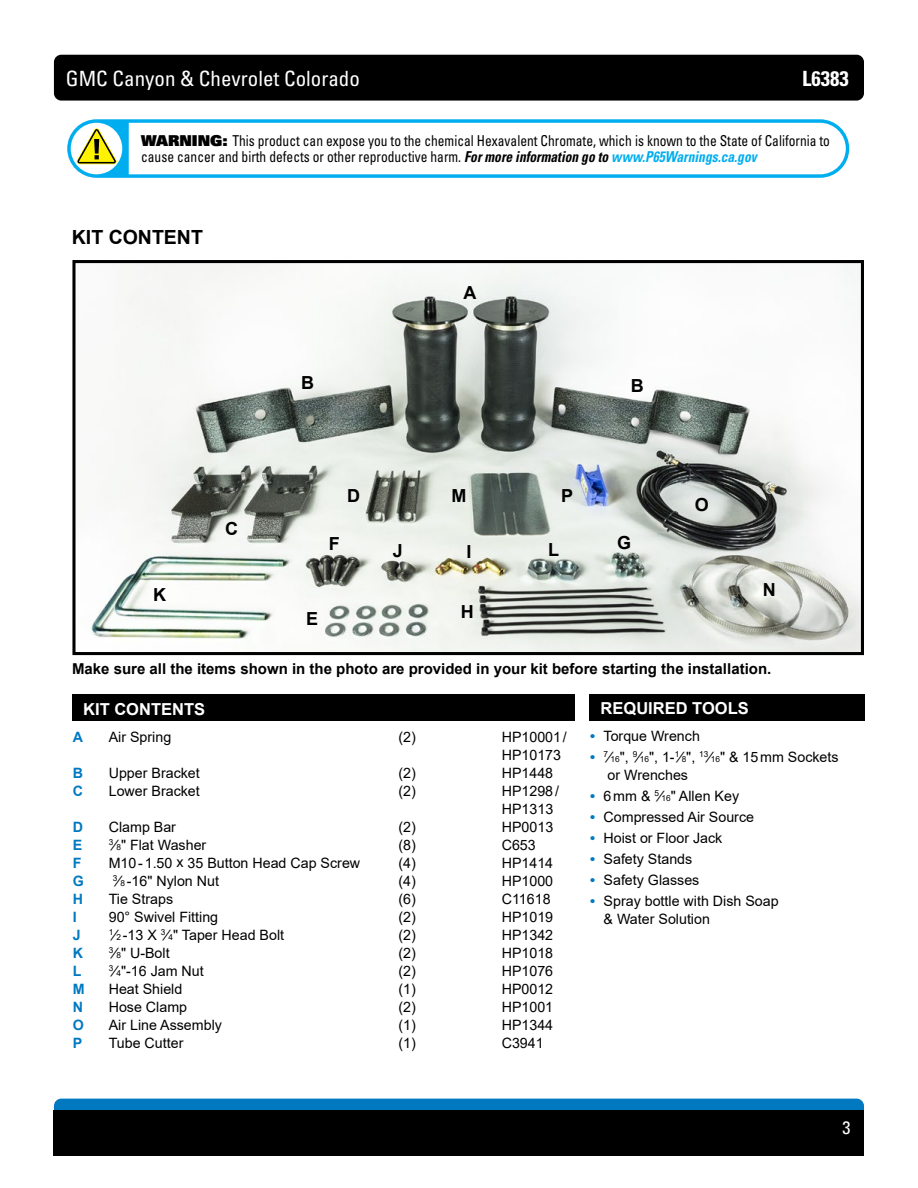
<style>
.page{position:relative;width:918px;height:1188px;background:#fff}
.page>*{position:absolute;margin:0;border:0;box-sizing:border-box;transform-origin:0 0}
.t1{font:condensed 21px "Univers LT Std";color:#fff}
.t2{font:700 condensed 21px "Univers LT Std";color:#fff}
.t3{font:700 19.5px "Arial";color:#000}
.t4{font:700 18px "Arial";color:#000}
.t5{font:condensed 18px "Univers LT Std";color:#fff}
.t6{font:700 16.5px "Arial";color:#fff}
.t7{font:condensed 15px/16.5px "Univers LT Std";color:#000;scale:.9 1}
.t8{font:700 15px "Arial";color:#000}
.t9{font:14.25px/18px "Arial";color:#000}
.t10{font:700 14.25px "Arial";color:#0079c1}
.s1{font-family:"Univers LT Std X Black";font-stretch:normal}
.s2{font-weight:700;font-style:italic}
.s3{font-weight:700;font-style:italic;color:#00aeef}
.s4{font-size:8.25px}
.s5{font-weight:700;color:#0079c1}
</style>
<div class="page">
<div style="left:54px;top:55px;width:810px;height:46px;background:#000;border-radius:7px"></div>
<div style="left:54px;top:1099px;width:810px;height:45px;background:#0079c1;border-radius:7px"></div>
<div style="left:54px;top:1110px;width:810px;height:46px;background:#000"></div>
<img style="left:90px;top:264px;width:770px;height:387px">
<div style="left:72px;top:260px;width:792px;height:395px;border:3px solid #000"></div>
<div style="left:590px;top:694px;width:275px;height:26px;background:#000"></div>
<div style="left:72px;top:694px;width:502px;height:26px;background:#000"></div>
<div style="left:67px;top:119px;width:782px;height:59px;background:linear-gradient(to right,#02afef,#00aeef);border-radius:29px"></div>
<svg style="left:129px;top:123px;width:717px;height:51px"></svg>
<div style="left:71px;top:123px;width:51px;height:51px;background:#fff;border-radius:50%"></div>
<svg style="left:77px;top:128px;width:40px;height:36px"></svg>
<h1 class="t1" style="left:66px;top:65px;width:295px">GMC Canyon &amp; Chevrolet Colorado</h1>
<h1 class="t2" style="left:802px;top:65px;width:48px">L6383</h1>
<p class="t7" style="left:141px;top:132px;width:767px"><span class="s1">WARNING:</span> This product can expose you to the chemical Hexavalent Chromate, which is known to the State of California to cause cancer and birth defects or other reproductive harm. <span class="s2">For more information go to</span> <span class="s3">www.P65Warnings.ca.gov</span></p>
<h2 class="t3" style="left:72px;top:223px;width:133px">KIT CONTENT</h2>
<p class="t4" style="left:153px;top:582px;width:14px">K</p>
<p class="t4" style="left:225px;top:516px;width:14px">C</p>
<p class="t4" style="left:463px;top:280px;width:14px">A</p>
<p class="t4" style="left:301px;top:370px;width:14px">B</p>
<p class="t4" style="left:631px;top:373px;width:14px">B</p>
<p class="t4" style="left:347px;top:483px;width:14px">D</p>
<p class="t4" style="left:329px;top:531px;width:12px">F</p>
<p class="t4" style="left:306px;top:606px;width:14px">E</p>
<p class="t4" style="left:452px;top:483px;width:16px">M</p>
<p class="t4" style="left:561px;top:483px;width:14px">P</p>
<p class="t4" style="left:393px;top:538px;width:12px">J</p>
<p class="t4" style="left:466px;top:539px;width:7px">I</p>
<p class="t4" style="left:461px;top:599px;width:14px">H</p>
<p class="t4" style="left:548px;top:537px;width:12px">L</p>
<p class="t4" style="left:617px;top:530px;width:16px">G</p>
<p class="t4" style="left:695px;top:492px;width:16px">O</p>
<p class="t4" style="left:763px;top:577px;width:14px">N</p>
<p class="t8" style="left:72px;top:658px;width:701px">Make sure all the items shown in the photo are provided in your kit before starting the installation.</p>
<p class="t6" style="left:83px;top:698px;width:123px">KIT CONTENTS</p>
<p class="t10" style="left:73px;top:727px;width:12px">A</p>
<p class="t9" style="left:109px;top:728px;width:64px">Air Spring</p>
<p class="t9" style="left:399px;top:728px;width:19px">(2)</p>
<p class="t9" style="left:502px;top:728px;width:67px">HP10001/<br>HP10173</p>
<p class="t10" style="left:73px;top:763px;width:12px">B</p>
<p class="t9" style="left:109px;top:764px;width:93px">Upper Bracket</p>
<p class="t9" style="left:399px;top:764px;width:19px">(2)</p>
<p class="t9" style="left:502px;top:764px;width:53px">HP1448</p>
<p class="t10" style="left:73px;top:781px;width:12px">C</p>
<p class="t9" style="left:109px;top:782px;width:93px">Lower Bracket</p>
<p class="t9" style="left:399px;top:782px;width:19px">(2)</p>
<p class="t9" style="left:502px;top:782px;width:59px">HP1298/<br>HP1313</p>
<p class="t10" style="left:73px;top:817px;width:12px">D</p>
<p class="t9" style="left:109px;top:818px;width:69px">Clamp Bar</p>
<p class="t9" style="left:399px;top:818px;width:19px">(2)</p>
<p class="t9" style="left:502px;top:818px;width:53px">HP0013</p>
<p class="t10" style="left:73px;top:835px;width:11px">E</p>
<p class="t9" style="left:109px;top:836px;width:99px"><sup>3</sup>⁄<span class="s4">8</span>" Flat Washer</p>
<p class="t9" style="left:399px;top:836px;width:19px">(8)</p>
<p class="t9" style="left:502px;top:836px;width:36px">C653</p>
<p class="t10" style="left:73px;top:853px;width:10px">F</p>
<p class="t9" style="left:109px;top:854px;width:253px">M10-1.50 x 35 Button Head Cap Screw</p>
<p class="t9" style="left:399px;top:854px;width:19px">(4)</p>
<p class="t9" style="left:502px;top:854px;width:53px">HP1414</p>
<p class="t10" style="left:73px;top:871px;width:13px">G</p>
<p class="t9" style="left:113px;top:872px;width:108px"><sup>3</sup>⁄<span class="s4">8</span> -16" Nylon Nut</p>
<p class="t9" style="left:399px;top:872px;width:19px">(4)</p>
<p class="t9" style="left:502px;top:872px;width:53px">HP1000</p>
<p class="t10" style="left:73px;top:889px;width:12px">H</p>
<p class="t9" style="left:109px;top:890px;width:66px">Tie Straps</p>
<p class="t9" style="left:399px;top:890px;width:19px">(6)</p>
<p class="t9" style="left:502px;top:890px;width:50px">C11618</p>
<p class="t10" style="left:73px;top:907px;width:5px">I</p>
<p class="t9" style="left:109px;top:908px;width:111px">90° Swivel Fitting</p>
<p class="t9" style="left:399px;top:908px;width:19px">(2)</p>
<p class="t9" style="left:502px;top:908px;width:53px">HP1019</p>
<p class="t10" style="left:73px;top:925px;width:9px">J</p>
<p class="t9" style="left:109px;top:926px;width:177px"><sup>1</sup>⁄<span class="s4">2</span> -13 X <sup>3</sup>⁄<span class="s4">4</span>" Taper Head Bolt</p>
<p class="t9" style="left:399px;top:926px;width:19px">(2)</p>
<p class="t9" style="left:502px;top:926px;width:53px">HP1342</p>
<p class="t10" style="left:73px;top:943px;width:12px">K</p>
<p class="t9" style="left:109px;top:944px;width:62px"><sup>3</sup>⁄<span class="s4">8</span>" U-Bolt</p>
<p class="t9" style="left:399px;top:944px;width:19px">(2)</p>
<p class="t9" style="left:502px;top:944px;width:53px">HP1018</p>
<p class="t10" style="left:73px;top:961px;width:10px">L</p>
<p class="t9" style="left:109px;top:962px;width:96px"><sup>3</sup>⁄<span class="s4">4</span>"-16 Jam Nut</p>
<p class="t9" style="left:399px;top:962px;width:19px">(2)</p>
<p class="t9" style="left:502px;top:962px;width:53px">HP1076</p>
<p class="t10" style="left:73px;top:979px;width:13px">M</p>
<p class="t9" style="left:109px;top:980px;width:75px">Heat Shield</p>
<p class="t9" style="left:399px;top:980px;width:19px">(1)</p>
<p class="t9" style="left:502px;top:980px;width:53px">HP0012</p>
<p class="t10" style="left:73px;top:997px;width:12px">N</p>
<p class="t9" style="left:109px;top:998px;width:80px">Hose Clamp</p>
<p class="t9" style="left:399px;top:998px;width:19px">(2)</p>
<p class="t9" style="left:502px;top:998px;width:53px">HP1001</p>
<p class="t10" style="left:73px;top:1015px;width:13px">O</p>
<p class="t9" style="left:109px;top:1016px;width:115px">Air Line Assembly</p>
<p class="t9" style="left:399px;top:1016px;width:19px">(1)</p>
<p class="t9" style="left:502px;top:1016px;width:53px">HP1344</p>
<p class="t10" style="left:73px;top:1033px;width:11px">P</p>
<p class="t9" style="left:109px;top:1034px;width:76px">Tube Cutter</p>
<p class="t9" style="left:399px;top:1034px;width:19px">(1)</p>
<p class="t9" style="left:502px;top:1034px;width:43px">C3941</p>
<p class="t6" style="left:601px;top:696px;width:150px">REQUIRED TOOLS</p>
<p class="t9" style="left:590px;top:727px;width:111px"><span class="s5">•</span> Torque Wrench</p>
<p class="t9" style="left:608px;top:748px;width:233px;text-indent:-17px"><span class="s5">•</span> <sup>7</sup>⁄<span class="s4">16</span>", <sup>9</sup>⁄<span class="s4">16</span>", 1-<sup>1</sup>⁄<span class="s4">8</span>", <sup>13</sup>⁄<span class="s4">16</span>" &amp; 15mm Sockets or Wrenches</p>
<p class="t9" style="left:590px;top:787px;width:151px"><span class="s5">•</span> 6mm &amp; <sup>5</sup>⁄<span class="s4">16</span>" Allen Key</p>
<p class="t9" style="left:590px;top:808px;width:165px"><span class="s5">•</span> Compressed Air Source</p>
<p class="t9" style="left:590px;top:829px;width:134px"><span class="s5">•</span> Hoist or Floor Jack</p>
<p class="t9" style="left:590px;top:850px;width:104px"><span class="s5">•</span> Safety Stands</p>
<p class="t9" style="left:590px;top:871px;width:111px"><span class="s5">•</span> Safety Glasses</p>
<p class="t9" style="left:604px;top:892px;width:177px;text-indent:-13px"><span class="s5">•</span> Spray bottle with Dish Soap &amp; Water Solution</p>
<p class="t5" style="left:843px;top:1116px;width:9px">3</p>
</div>
